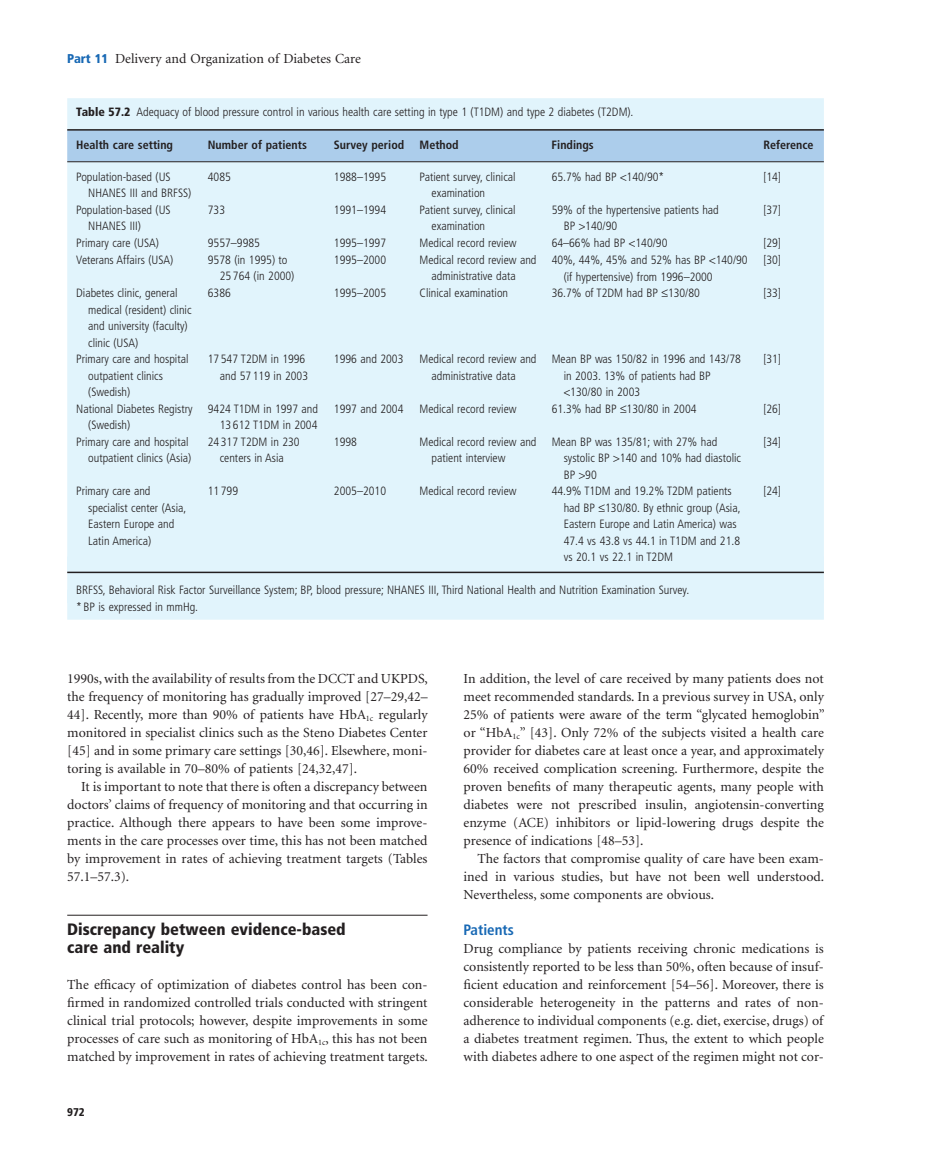
<style>
.page{position:relative;width:932px;height:1174px;background:#fff}
.page>*{position:absolute;margin:0;border:0;box-sizing:border-box;transform-origin:0 0}
.t1{font:900 condensed 16.5px/18px "Frutiger";color:#231f20}
.t2{font:700 condensed 15px "Frutiger";color:#1768b4}
.t3{font:13.8px/18px "Minion";color:#231f20;text-align:justify}
.t4{font:300 condensed 12px/16.5px "Frutiger";color:#231f20}
.t5{font:700 condensed 12px "Frutiger";color:#231f20}
.t6{font:900 condensed 11.25px "Frutiger";color:#231f20}
.s1{font-family:"Frutiger";font-weight:900;font-stretch:condensed;font-size:12.75px;color:#1768b4}
.s2{font-weight:900}
</style>
<div class="page">
<hr style="left:67px;top:914px;width:360px;height:1px;background:#231f20">
<div style="left:67px;top:98px;width:756px;height:41px;background:#e1f4fc"></div>
<div style="left:67px;top:556px;width:756px;height:47px;background:#e1f4fc"></div>
<div style="left:67px;top:589px;width:756px;height:30px;background:#e1f4fc"></div>
<div style="left:67px;top:131px;width:756px;height:30px;background:#accdeb"></div>
<div style="left:67px;top:162px;width:756px;height:394px;background:#e1f4fc"></div>
<hr style="left:67px;top:129px;width:696px;height:2px;background:#231f20">
<hr style="left:763px;top:129px;width:60px;height:2px;background:#231f20">
<hr style="left:67px;top:161px;width:696px;height:1px;background:#231f20">
<hr style="left:763px;top:161px;width:60px;height:1px;background:#231f20">
<hr style="left:67px;top:571px;width:696px;height:2px;background:#231f20">
<hr style="left:763px;top:571px;width:60px;height:2px;background:#231f20">
<svg style="left:620px;top:175px;width:6px;height:6px"></svg>
<svg style="left:579px;top:224px;width:5px;height:6px"></svg>
<svg style="left:629px;top:241px;width:6px;height:6px"></svg>
<svg style="left:709px;top:258px;width:6px;height:6px"></svg>
<svg style="left:563px;top:390px;width:6px;height:6px"></svg>
<svg style="left:613px;top:456px;width:6px;height:6px"></svg>
<svg style="left:579px;top:472px;width:5px;height:6px"></svg>
<p class="t3" style="left:67px;top:51px;width:295px"><span class="s1">Part 11</span> Delivery and Organization of Diabetes Care</p>
<p class="t4" style="left:76px;top:104px;width:558px"><span class="s2">Table 57.2</span> Adequacy of blood pressure control in various health care setting in type 1 ( T 1 DM ) and type 2 diabetes ( T 2 DM ).</p>
<p class="t5" style="left:76px;top:140px;width:98px">Health care setting</p>
<p class="t5" style="left:208px;top:140px;width:101px">Number of patients</p>
<p class="t5" style="left:334px;top:140px;width:72px">Survey period</p>
<p class="t5" style="left:419px;top:140px;width:41px">Method</p>
<p class="t5" style="left:551px;top:140px;width:44px">Findings</p>
<p class="t5" style="left:763px;top:140px;width:52px">Reference</p>
<p class="t4" style="left:88px;top:169px;width:105px;text-indent:-12px">Population - based (US<br>NHANES III and BRFSS)</p>
<p class="t4" style="left:208px;top:169px;width:25px">4085</p>
<p class="t4" style="left:334px;top:169px;width:54px">1988 – 1995</p>
<p class="t4" style="left:431px;top:169px;width:85px;text-indent:-12px">Patient survey, clinical examination</p>
<p class="t4" style="left:551px;top:170px;width:114px">65.7% had BP 140/90 *</p>
<p class="t4" style="left:763px;top:169px;width:19px">[14]</p>
<p class="t4" style="left:88px;top:202px;width:84px;text-indent:-12px">Population - based (US<br>NHANES III)</p>
<p class="t4" style="left:208px;top:202px;width:19px">733</p>
<p class="t4" style="left:334px;top:202px;width:54px">1991 – 1994</p>
<p class="t4" style="left:431px;top:202px;width:85px;text-indent:-12px">Patient survey, clinical examination</p>
<p class="t4" style="left:563px;top:202px;width:157px;text-indent:-12px">59% of the hypertensive patients had<br>BP 140/90</p>
<p class="t4" style="left:763px;top:202px;width:19px">[37]</p>
<p class="t4" style="left:76px;top:235px;width:84px">Primary care (USA)</p>
<p class="t4" style="left:208px;top:235px;width:54px">9557 – 9985</p>
<p class="t4" style="left:334px;top:235px;width:54px">1995 – 1997</p>
<p class="t4" style="left:419px;top:235px;width:98px">Medical record review</p>
<p class="t4" style="left:551px;top:236px;width:117px">64 – 66% had BP 140/90</p>
<p class="t4" style="left:763px;top:235px;width:19px">[29]</p>
<p class="t4" style="left:76px;top:252px;width:98px">Veterans Affairs (USA)</p>
<p class="t4" style="left:220px;top:252px;width:76px;text-indent:-12px">9578 (in 1995) to<br>25 764 (in 2000)</p>
<p class="t4" style="left:334px;top:252px;width:54px">1995 – 2000</p>
<p class="t4" style="left:431px;top:252px;width:106px;text-indent:-12px">Medical record review and administrative data</p>
<p class="t4" style="left:563px;top:252px;width:185px;text-indent:-12px">40%, 44%, 45% and 52% has BP 140/90 (if hypertensive) from 1996 – 2000</p>
<p class="t4" style="left:763px;top:252px;width:19px">[30]</p>
<p class="t4" style="left:88px;top:285px;width:105px;text-indent:-12px">Diabetes clinic, general medical (resident) clinic and university (faculty) clinic (USA)</p>
<p class="t4" style="left:208px;top:285px;width:25px">6386</p>
<p class="t4" style="left:334px;top:285px;width:54px">1995 – 2005</p>
<p class="t4" style="left:419px;top:285px;width:90px">Clinical examination</p>
<p class="t4" style="left:551px;top:286px;width:150px">36.7% of T2DM had BP ≤ 130/80</p>
<p class="t4" style="left:763px;top:285px;width:19px">[33]</p>
<p class="t4" style="left:88px;top:351px;width:102px;text-indent:-12px">Primary care and hospital outpatient clinics (Swedish)</p>
<p class="t4" style="left:208px;top:351px;width:102px;text-align:right">17 547 T2DM in 1996 and 57 119 in 2003</p>
<p class="t4" style="left:334px;top:351px;width:71px">1996 and 2003</p>
<p class="t4" style="left:431px;top:351px;width:106px;text-indent:-12px">Medical record review and administrative data</p>
<p class="t4" style="left:551px;top:351px;width:191px">Mean BP was 150/82 in 1996 and 143/78</p>
<p class="t4" style="left:763px;top:351px;width:19px">[31]</p>
<p class="t4" style="left:563px;top:368px;width:149px">in 2003. 13% of patients had BP</p>
<p class="t4" style="left:570px;top:384px;width:71px">130/80 in 2003</p>
<p class="t4" style="left:88px;top:401px;width:106px;text-indent:-12px">National Diabetes Registry (Swedish)</p>
<p class="t4" style="left:208px;top:401px;width:112px;text-align:right">9424 T1DM in 1997 and<br>13 612 T1DM in 2004</p>
<p class="t4" style="left:334px;top:401px;width:71px">1997 and 2004</p>
<p class="t4" style="left:419px;top:401px;width:98px">Medical record review</p>
<p class="t4" style="left:551px;top:401px;width:146px">61.3% had BP ≤ 130/80 in 2004</p>
<p class="t4" style="left:763px;top:401px;width:19px">[26]</p>
<p class="t4" style="left:76px;top:434px;width:116px;text-align:right">Primary care and hospital outpatient clinics (Asia)</p>
<p class="t4" style="left:208px;top:434px;width:93px;text-align:center">24 317 T2DM in 230 centers in Asia</p>
<p class="t4" style="left:334px;top:434px;width:25px">1998</p>
<p class="t4" style="left:431px;top:434px;width:106px;text-indent:-12px">Medical record review and patient interview</p>
<p class="t4" style="left:563px;top:434px;width:179px;text-indent:-12px">Mean BP was 135/81; with 27% had systolic BP 140 and 10% had diastolic<br>BP 90</p>
<p class="t4" style="left:763px;top:434px;width:19px">[34]</p>
<p class="t4" style="left:88px;top:483px;width:100px;text-indent:-12px">Primary care and specialist center (Asia,<br>Eastern Europe and<br>Latin America)</p>
<p class="t4" style="left:208px;top:483px;width:32px">11 799</p>
<p class="t4" style="left:334px;top:483px;width:54px">2005 – 2010</p>
<p class="t4" style="left:419px;top:483px;width:98px">Medical record review</p>
<p class="t4" style="left:563px;top:483px;width:178px;text-indent:-12px">44.9% T1DM and 19.2% T2DM patients had BP ≤ 130/80. By ethnic group (Asia, Eastern Europe and Latin America) was 47.4 vs 43.8 vs 44.1 in T1DM and 21.8 vs 20.1 vs 22.1 in T2DM</p>
<p class="t4" style="left:763px;top:483px;width:19px">[24]</p>
<p class="t4" style="left:76px;top:582px;width:614px">BRFSS, Behavioral Risk Factor Surveillance System; BP, blood pressure; NHANES III, Third National Health and Nutrition Examination Survey. * BP is expressed in mmHg.</p>
<p class="t3" style="left:67px;top:670px;width:362px">1990s, with the availability of results from the DCCT and UKPDS, the frequency of monitoring has gradually improved [27 – 29,42 – 44] . Recently, more than 90% of patients have HbA <sub>1c</sub> regularly monitored in specialist clinics such as the Steno Diabetes Center [45] and in some primary care settings [30,46] . Elsewhere, moni&shy;toring is available in 70 – 80% of patients [24,32,47] .</p>
<p class="t3" style="left:67px;top:778px;width:362px;text-indent:14px">It is important to note that there is often a discrepancy between doctors ’ claims of frequency of monitoring and that occurring in practice. Although there appears to have been some improve&shy;ments in the care processes over time, this has not been matched by improvement in rates of achieving treatment targets (Tables 57.1 – 57.3 ).</p>
<p class="t1" style="left:67px;top:921px;width:280px">Discrepancy b etween e vidence - b ased c are and r eality</p>
<p class="t3" style="left:67px;top:976px;width:362px">The efficacy of optimization of diabetes control has been con&shy;firmed in randomized controlled trials conducted with stringent clinical trial protocols; however, despite improvements in some processes of care such as monitoring of HbA <sub>1c</sub> , this has not been matched by improvement in rates of achieving treatment targets.</p>
<p class="t6" style="left:67px;top:1108px;width:19px">972</p>
<p class="t3" style="left:463px;top:670px;width:362px">In addition, the level of care received by many patients does not meet recommended standards. In a previous survey in USA, only 25% of patients were aware of the term “ glycated hemoglobin ” or “ HbA <sub>1c</sub> ” [43] . Only 72% of the subjects visited a health care provider for diabetes care at least once a year, and approximately 60% received complication screening. Furthermore, despite the proven benefits of many therapeutic agents, many people with diabetes were not prescribed insulin, angiotensin - converting enzyme (ACE) inhibitors or lipid - lowering drugs despite the presence of indications [48 – 53] .</p>
<p class="t3" style="left:463px;top:850px;width:362px;text-indent:14px">The factors that compromise quality of care have been exam&shy;ined in various studies, but have not been well understood.<br>Nevertheless, some components are obvious.</p>
<p class="t2" style="left:463px;top:923px;width:52px">Patients</p>
<p class="t3" style="left:463px;top:940px;width:362px">Drug compliance by patients receiving chronic medications is consistently reported to be less than 50%, often because of insuf&shy;ficient education and reinforcement [54 – 56] . Moreover, there is considerable heterogeneity in the patterns and rates of non - adherence to individual components (e.g. diet, exercise, drugs) of a diabetes treatment regimen. Thus, the extent to which people with diabetes adhere to one aspect of the regimen might not cor-</p>
</div>
